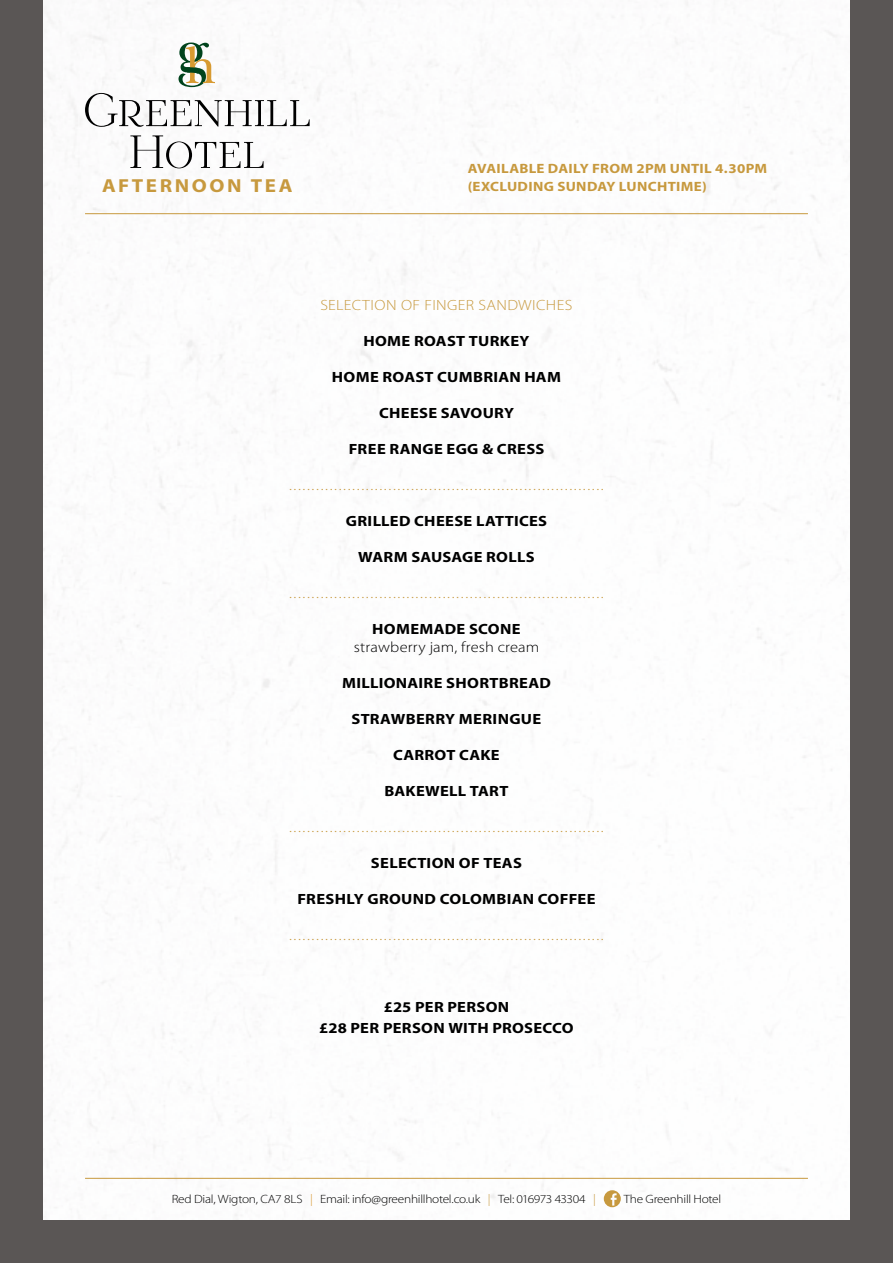
<style>
.page{position:relative;width:893px;height:1263px;background:#fff}
.page>*{position:absolute;margin:0;border:0;box-sizing:border-box;transform-origin:0 0}
.t1{font:700 18.9px "Myriad Pro";letter-spacing:.12em;color:#c7993e;scale:1.11 1}
.t2{font:300 14.85px "Myriad Pro";letter-spacing:.025em;color:#c7993e;scale:1.11 1}
.t3{font:700 14.85px/21px "Myriad Pro";letter-spacing:.02em;color:#000;text-align:center;scale:1.11 1}
.t4{font:300 14.85px "Myriad Pro";letter-spacing:.005em;color:#000;scale:1.11 1}
.t5{font:700 13.5px/18px "Myriad Pro";letter-spacing:.02em;color:#c7993e;scale:1.11 1}
.t6{font:300 12px "Myriad Pro";letter-spacing:-.02em;color:#000;scale:1.11 1}
.s1{color:#d79a31}
.s2{color:#c7993e}
</style>
<div class="page">
<div style="left:0;top:1220px;width:893px;height:43px;background:#5a5655"></div>
<div style="left:0;top:0;width:43px;height:1263px;background:#5a5655"></div>
<div style="left:850px;top:0;width:43px;height:1263px;background:#5a5655"></div>
<svg style="left:604px;top:1190px;width:17px;height:17px"></svg>
<hr style="left:85px;top:1178px;width:723px;height:1px;background:#c7993e">
<svg style="left:178px;top:43px;width:37px;height:44px"></svg>
<svg style="left:85px;top:93px;width:225px;height:34px"></svg>
<svg style="left:130px;top:135px;width:134px;height:33px"></svg>
<hr style="left:85px;top:213px;width:723px;height:1px;background:#c7993e">
<p class="t1" style="left:102px;top:173px;width:173px">AFTERNOON TEA</p>
<p class="t5" style="left:468px;top:159px;width:271px">AVAILABLE DAILY FROM 2PM UNTIL 4.30PM (EXCLUDING SUNDAY LUNCHTIME)</p>
<p class="t2" style="left:320px;top:296px;width:229px">SELECTION OF FINGER SANDWICHES</p>
<p class="t3" style="left:363px;top:330px;width:151px">HOME ROAST TURKEY</p>
<p class="t3" style="left:332px;top:366px;width:208px">HOME ROAST CUMBRIAN HAM</p>
<p class="t3" style="left:379px;top:402px;width:123px">CHEESE SAVOURY</p>
<p class="t3" style="left:349px;top:438px;width:178px">FREE RANGE EGG &amp; CRESS</p>
<p class="t2" style="left:289px;top:476px;width:285px">......................................................................</p>
<p class="t3" style="left:346px;top:510px;width:183px">GRILLED CHEESE LATTICES</p>
<p class="t3" style="left:358px;top:546px;width:160px">WARM SAUSAGE ROLLS</p>
<p class="t2" style="left:289px;top:584px;width:285px">......................................................................</p>
<p class="t3" style="left:372px;top:618px;width:135px">HOMEMADE SCONE</p>
<p class="t4" style="left:354px;top:638px;width:169px">strawberry jam, fresh cream</p>
<p class="t3" style="left:342px;top:672px;width:190px">MILLIONAIRE SHORTBREAD</p>
<p class="t3" style="left:352px;top:708px;width:172px">STRAWBERRY MERINGUE</p>
<p class="t3" style="left:393px;top:744px;width:98px">CARROT CAKE</p>
<p class="t3" style="left:385px;top:780px;width:113px">BAKEWELL TART</p>
<p class="t2" style="left:289px;top:818px;width:285px">......................................................................</p>
<p class="t3" style="left:371px;top:852px;width:138px">SELECTION OF TEAS</p>
<p class="t3" style="left:297px;top:888px;width:270px">FRESHLY GROUND COLOMBIAN COFFEE</p>
<p class="t2" style="left:289px;top:926px;width:285px">......................................................................</p>
<p class="t3" style="left:319px;top:996px;width:231px">£25 PER PERSON<br>£28 PER PERSON WITH PROSECCO</p>
<p class="t6" style="left:172px;top:1191px;width:384px">Red Dial, Wigton, CA7 8LS <span class="s1">|</span> Email: info@greenhillhotel.co.uk <span class="s2">|</span> Tel: 016973 43304 <span class="s2">|</span></p>
<p class="t6" style="left:624px;top:1191px;width:89px">The Greenhill Hotel</p>
</div>
